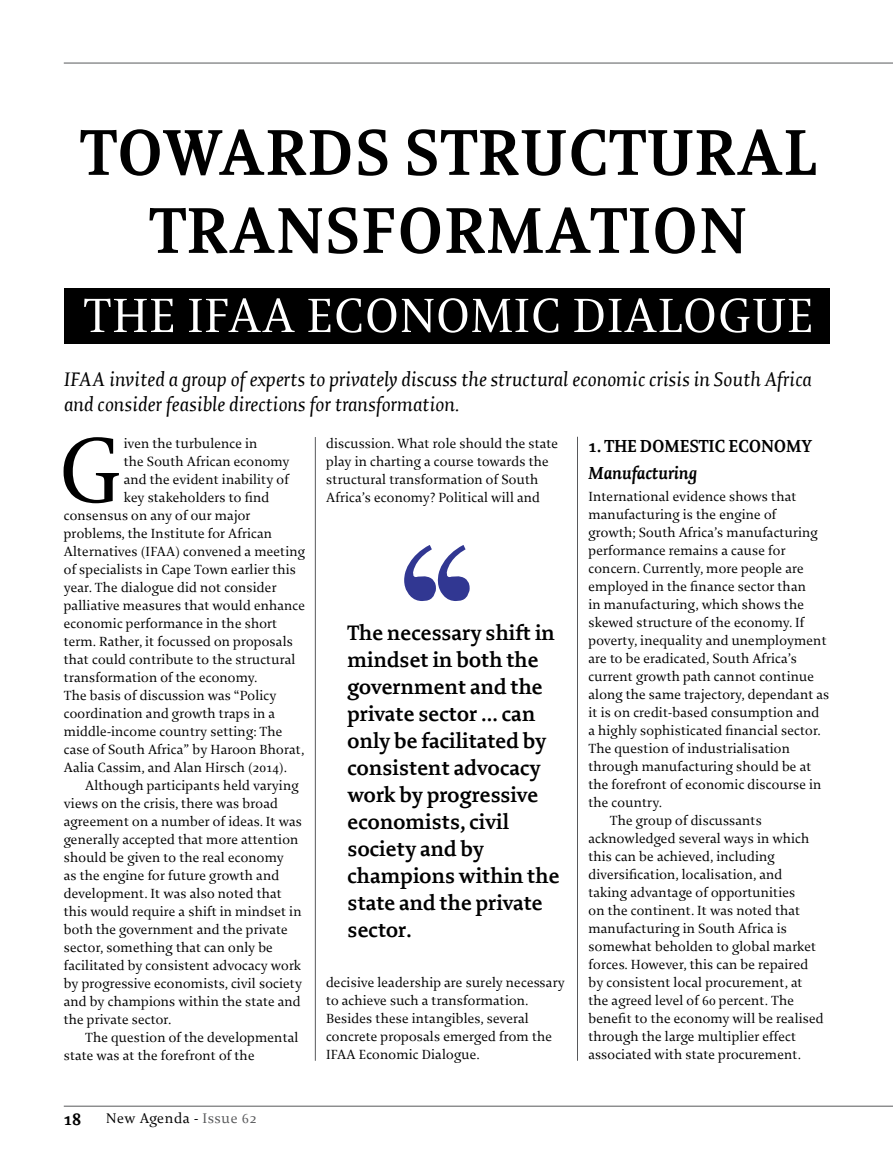
<style>
.page{position:relative;width:893px;height:1170px;background:#fff}
.page>*{position:absolute;margin:0;border:0;box-sizing:border-box;transform-origin:0 0}
.t1{font:99.15px "Enigma";color:#000}
.t2{font:700 69.75px/78px "Enigma";letter-spacing:.01em;color:#000;text-align:center}
.t3{font:51.75px "Enigma";letter-spacing:.01em;color:#fff}
.t4{font:700 22.5px/27px "Enigma";color:#000}
.t5{font:italic 21px/25.2px "Enigma";letter-spacing:.01em;color:#000}
.t6{font:700 18.75px "Enigma";letter-spacing:-.01em;color:#000}
.t7{font:italic 700 18.75px "Enigma";letter-spacing:-.01em;color:#000}
.t8{font:15px "Enigma";letter-spacing:.04em;color:#000}
.t9{font:14.25px/18px "Enigma";letter-spacing:.01em;color:#000}
.s1{color:#58595b}
</style>
<div class="page">
<hr style="left:64px;top:1105px;width:829px;height:1px;background:#58595b">
<hr style="left:64px;top:63px;width:829px;height:1px;background:#58595b">
<div style="left:64px;top:288px;width:765px;height:55px;background:#000"></div>
<hr style="left:577px;top:436px;width:1px;height:624px;background:#58595b">
<hr style="left:315px;top:437px;width:1px;height:623px;background:#58595b">
<img style="left:404px;top:545px;width:66px;height:56px">
<h2 class="t2" style="left:80px;top:115px;width:737px">TOWARDS STRUCTURAL<br>TRANSFORMATION</h2>
<h3 class="t3" style="left:83px;top:288px;width:732px">THE IFAA ECONOMIC DIALOGUE</h3>
<h3 class="t5" style="left:64px;top:367px;width:749px">IFAA invited a group of experts to privately discuss the structural economic crisis in South Africa and consider feasible directions for transformation.</h3>
<h1 class="t1" style="left:58px;top:417px;width:66px">G</h1>
<p class="t9" style="left:124px;top:434px;width:135px">iven the turbulence in</p>
<p class="t9" style="left:124px;top:452px;width:167px">the South African economy</p>
<p class="t9" style="left:124px;top:470px;width:167px">and the evident inability of</p>
<p class="t9" style="left:124px;top:488px;width:147px">key stakeholders to find</p>
<p class="t9" style="left:64px;top:506px;width:188px">consensus on any of our major</p>
<p class="t9" style="left:64px;top:524px;width:210px">problems, the Institute for African</p>
<p class="t9" style="left:64px;top:542px;width:243px">Alternatives (IFAA) convened a meeting</p>
<p class="t9" style="left:64px;top:560px;width:234px">of specialists in Cape Town earlier this</p>
<p class="t9" style="left:64px;top:578px;width:214px">year. The dialogue did not consider</p>
<p class="t9" style="left:64px;top:596px;width:243px">palliative measures that would enhance</p>
<p class="t9" style="left:64px;top:614px;width:215px">economic performance in the short</p>
<p class="t9" style="left:64px;top:632px;width:231px">term. Rather, it focussed on proposals</p>
<p class="t9" style="left:64px;top:650px;width:233px">that could contribute to the structural</p>
<p class="t9" style="left:64px;top:668px;width:195px">transformation of the economy.</p>
<p class="t9" style="left:64px;top:686px;width:214px">The basis of discussion was “Policy</p>
<p class="t9" style="left:64px;top:704px;width:213px">coordination and growth traps in a</p>
<p class="t9" style="left:64px;top:722px;width:220px">middle-income country setting: The</p>
<p class="t9" style="left:64px;top:740px;width:242px">case of South Africa” by Haroon Bhorat,</p>
<p class="t9" style="left:64px;top:758px;width:225px">Aalia Cassim, and Alan Hirsch (2014).</p>
<p class="t9" style="left:85px;top:776px;width:215px">Although participants held varying</p>
<p class="t9" style="left:64px;top:794px;width:216px">views on the crisis, there was broad</p>
<p class="t9" style="left:64px;top:812px;width:240px">agreement on a number of ideas. It was</p>
<p class="t9" style="left:64px;top:830px;width:236px">generally accepted that more attention</p>
<p class="t9" style="left:64px;top:848px;width:221px">should be given to the real economy</p>
<p class="t9" style="left:64px;top:866px;width:217px">as the engine for future growth and</p>
<p class="t9" style="left:64px;top:884px;width:219px">development. It was also noted that</p>
<p class="t9" style="left:64px;top:902px;width:239px">this would require a shift in mindset in</p>
<p class="t9" style="left:64px;top:920px;width:225px">both the government and the private</p>
<p class="t9" style="left:64px;top:938px;width:211px">sector, something that can only be</p>
<p class="t9" style="left:64px;top:956px;width:239px">facilitated by consistent advocacy work</p>
<p class="t9" style="left:64px;top:974px;width:240px">by progressive economists, civil society</p>
<p class="t9" style="left:64px;top:992px;width:238px">and by champions within the state and</p>
<p class="t9" style="left:64px;top:1010px;width:109px">the private sector.</p>
<p class="t9" style="left:85px;top:1028px;width:215px">The question of the developmental</p>
<p class="t9" style="left:64px;top:1046px;width:192px">state was at the forefront of the</p>
<h3 class="t6" style="left:64px;top:1108px;width:19px">18</h3>
<p class="t8" style="left:106px;top:1109px;width:152px">New Agenda - <span class="s1">Issue 62</span></p>
<p class="t9" style="left:326px;top:434px;width:233px">discussion. What role should the state play in charting a course towards the structural transformation of South Africa’s economy? Political will and</p>
<h3 class="t6" style="left:588px;top:435px;width:225px">1. THE DOMESTIC ECONOMY</h3>
<h3 class="t7" style="left:588px;top:462px;width:110px">Manufacturing</h3>
<p class="t9" style="left:588px;top:488px;width:209px">International evidence shows that</p>
<p class="t9" style="left:588px;top:506px;width:189px">manufacturing is the engine of</p>
<p class="t9" style="left:588px;top:524px;width:231px">growth; South Africa’s manufacturing</p>
<p class="t9" style="left:588px;top:542px;width:199px">performance remains a cause for</p>
<p class="t9" style="left:588px;top:560px;width:217px">concern. Currently, more people are</p>
<p class="t9" style="left:588px;top:578px;width:219px">employed in the finance sector than</p>
<p class="t9" style="left:588px;top:596px;width:217px">in manufacturing, which shows the</p>
<p class="t9" style="left:588px;top:614px;width:217px">skewed structure of the economy. If</p>
<p class="t9" style="left:588px;top:632px;width:240px">poverty, inequality and unemployment</p>
<p class="t9" style="left:588px;top:650px;width:210px">are to be eradicated, South Africa’s</p>
<p class="t9" style="left:588px;top:668px;width:227px">current growth path cannot continue</p>
<p class="t9" style="left:588px;top:686px;width:242px">along the same trajectory, dependant as</p>
<p class="t9" style="left:588px;top:704px;width:232px">it is on credit-based consumption and</p>
<p class="t9" style="left:588px;top:721px;width:234px">a highly sophisticated financial sector.</p>
<p class="t9" style="left:588px;top:739px;width:203px">The question of industrialisation</p>
<p class="t9" style="left:588px;top:757px;width:224px">through manufacturing should be at</p>
<p class="t9" style="left:588px;top:775px;width:234px">the forefront of economic discourse in</p>
<p class="t9" style="left:588px;top:793px;width:75px">the country.</p>
<p class="t9" style="left:610px;top:811px;width:154px">The group of discussants</p>
<p class="t9" style="left:588px;top:829px;width:222px">acknowledged several ways in which</p>
<p class="t9" style="left:588px;top:847px;width:188px">this can be achieved, including</p>
<p class="t9" style="left:588px;top:865px;width:195px">diversification, localisation, and</p>
<p class="t9" style="left:588px;top:883px;width:208px">taking advantage of opportunities</p>
<p class="t9" style="left:588px;top:901px;width:213px">on the continent. It was noted that</p>
<p class="t9" style="left:588px;top:919px;width:200px">manufacturing in South Africa is</p>
<p class="t9" style="left:588px;top:937px;width:229px">somewhat beholden to global market</p>
<p class="t9" style="left:588px;top:955px;width:221px">forces. However, this can be repaired</p>
<p class="t9" style="left:588px;top:973px;width:216px">by consistent local procurement, at</p>
<p class="t9" style="left:588px;top:991px;width:207px">the agreed level of 60 percent. The</p>
<p class="t9" style="left:588px;top:1009px;width:237px">benefit to the economy will be realised</p>
<p class="t9" style="left:588px;top:1027px;width:209px">through the large multiplier effect</p>
<p class="t9" style="left:588px;top:1045px;width:214px">associated with state procurement.</p>
<h3 class="t4" style="left:348px;top:619px;width:214px">The necessary shift in mindset in both the government and the private sector … can only be facilitated by consistent advocacy work by progressive economists, civil society and by champions within the state and the private sector.</h3>
<p class="t9" style="left:326px;top:973px;width:240px">decisive leadership are surely necessary to achieve such a transformation.<br>Besides these intangibles, several concrete proposals emerged from the IFAA Economic Dialogue.</p>
</div>
